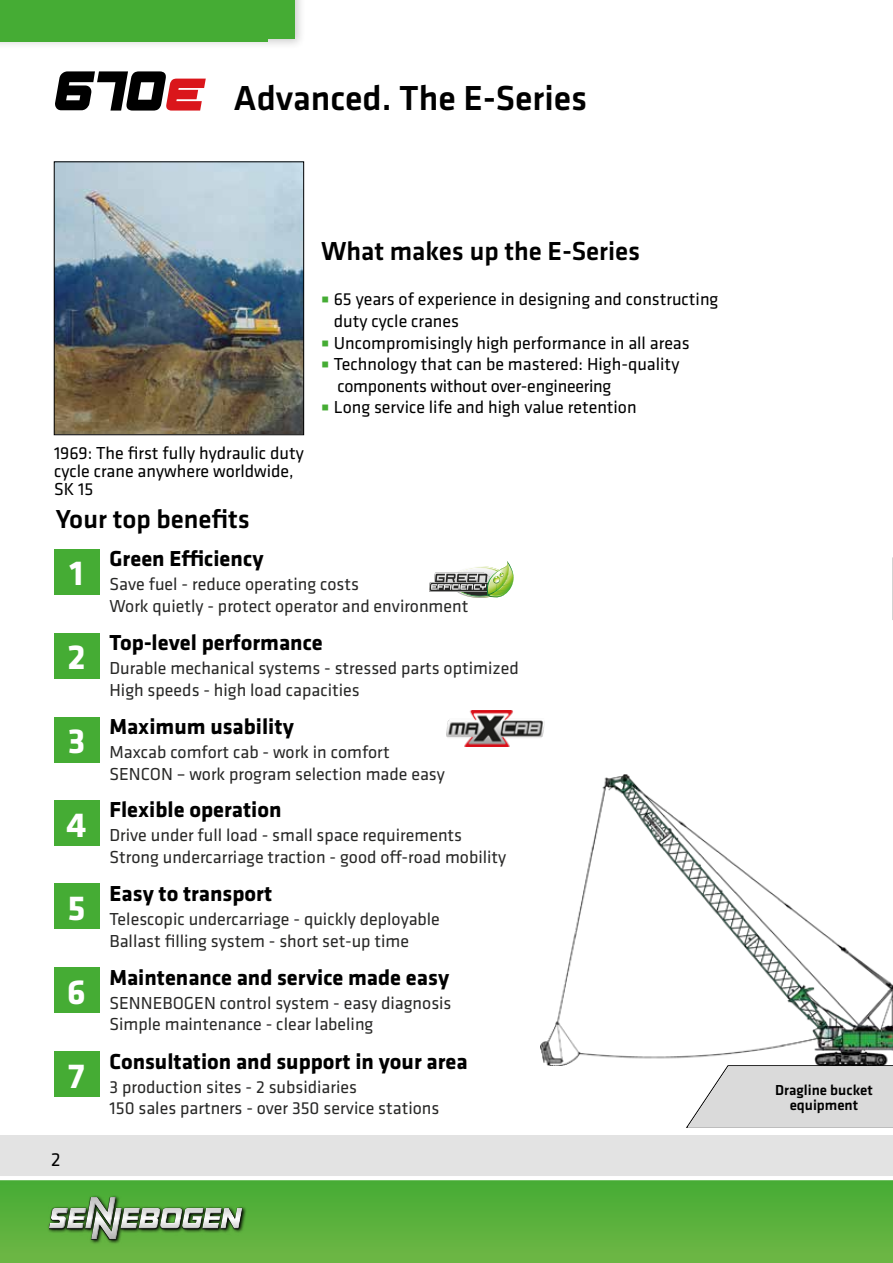
<style>
.page{position:relative;width:893px;height:1263px;background:#fff}
.page>*{position:absolute;margin:0;border:0;box-sizing:border-box;transform-origin:0 0}
.t1{font:500 36px "Klavika Basic";color:#000}
.t2{font:700 36px "Klavika Basic";color:#fff}
.t3{font:500 27px "Klavika Basic";color:#000}
.t4{font:700 22.5px "Klavika Basic";color:#000}
.t5{font:19.5px "Klavika Basic";color:#000}
.t6{font:18px/21.6px "Klavika Basic";color:#282827}
.t7{font:18px/21.6px "Klavika Basic";color:#000}
.t8{font:500 15px/15px "Klavika Basic";color:#000;text-align:center}
</style>
<div class="page">
<div style="left:0;top:1175px;width:893px;height:88px;background:linear-gradient(to bottom,#43ab33,#6eb645)"></div>
<div style="left:0;top:1135px;width:893px;height:43px;background:#e3e3e3"></div>
<div style="left:0;top:0;width:306px;height:50px;background:#000;opacity:.2"></div>
<div style="left:0;top:0;width:295px;height:39px;background:#45ac34"></div>
<hr style="left:0;top:1176px;width:893px;height:4px;background:#fff">
<svg style="left:47px;top:1195px;width:200px;height:49px;background:#5aac3c"></svg>
<div style="left:49px;top:1197px;width:194px;height:42px;background:#000;opacity:.5"></div>
<div style="left:0;top:0;width:268px;height:41px;background:#45ac34"></div>
<svg style="left:55px;top:71px;width:151px;height:40px"></svg>
<svg style="left:892px;top:557px;width:1px;height:63px"></svg>
<svg style="left:686px;top:1066px;width:207px;height:62px;background:#dcdcdc"></svg>
<img style="left:540px;top:774px;width:353px;height:292px">
<img style="left:56px;top:164px;width:246px;height:269px">
<div style="left:54px;top:162px;width:250px;height:273px;border:1px solid #000"></div>
<img style="left:446px;top:711px;width:98px;height:35px">
<svg style="left:429px;top:561px;width:85px;height:37px"></svg>
<div style="left:54px;top:549px;width:45px;height:45px;background:#45ac34"></div>
<div style="left:54px;top:633px;width:45px;height:45px;background:#45ac34"></div>
<div style="left:54px;top:717px;width:45px;height:45px;background:#45ac34"></div>
<div style="left:54px;top:800px;width:45px;height:45px;background:#45ac34"></div>
<div style="left:54px;top:884px;width:45px;height:45px;background:#45ac34"></div>
<div style="left:54px;top:968px;width:45px;height:45px;background:#45ac34"></div>
<div style="left:54px;top:1052px;width:45px;height:45px;background:#45ac34"></div>
<h1 class="t1" style="left:233px;top:73px;width:355px">Advanced. The E-Series</h1>
<h2 class="t3" style="left:321px;top:233px;width:321px">What makes up the E-Series</h2>
<p class="t7" style="left:54px;top:444px;width:251px;line-height:18px">1969: The first fully hydraulic duty cycle crane anywhere worldwide,<br>SK 15</p>
<h2 class="t3" style="left:56px;top:500px;width:195px">Your top benefits</h2>
<p class="t7" style="left:334px;top:288px;width:386px">65 years of experience in designing and constructing duty cycle cranes<br>Uncompromisingly high performance in all areas Technology that can be mastered: High-quality components without over-engineering<br>Long service life and high value retention</p>
<h1 class="t2" style="left:69px;top:547px;width:16px">1</h1>
<h1 class="t2" style="left:67px;top:631px;width:20px">2</h1>
<h1 class="t2" style="left:68px;top:715px;width:19px">3</h1>
<h1 class="t2" style="left:66px;top:798px;width:22px">4</h1>
<h1 class="t2" style="left:68px;top:882px;width:19px">5</h1>
<h1 class="t2" style="left:67px;top:966px;width:20px">6</h1>
<h1 class="t2" style="left:68px;top:1050px;width:18px">7</h1>
<p class="t5" style="left:51px;top:1147px;width:11px">2</p>
<p class="t4" style="left:109px;top:542px;width:156px">Green Efficiency</p>
<p class="t6" style="left:109px;top:573px;width:360px">Save fuel - reduce operating costs<br>Work quietly - protect operator and environment</p>
<p class="t4" style="left:109px;top:626px;width:215px">Top-level performance</p>
<p class="t6" style="left:109px;top:657px;width:411px">Durable mechanical systems - stressed parts optimized<br>High speeds - high load capacities</p>
<p class="t4" style="left:109px;top:710px;width:186px">Maximum usability</p>
<p class="t6" style="left:109px;top:741px;width:337px">Maxcab comfort cab - work in comfort<br>SENCON – work program selection made easy</p>
<p class="t4" style="left:109px;top:794px;width:174px">Flexible operation</p>
<p class="t6" style="left:109px;top:824px;width:398px">Drive under full load - small space requirements<br>Strong undercarriage traction - good off-road mobility</p>
<p class="t4" style="left:109px;top:877px;width:164px">Easy to transport</p>
<p class="t6" style="left:109px;top:907px;width:332px">Telescopic undercarriage - quickly deployable<br>Ballast filling system - short set-up time</p>
<p class="t4" style="left:109px;top:961px;width:341px">Maintenance and service made easy</p>
<p class="t6" style="left:109px;top:991px;width:344px">SENNEBOGEN control system - easy diagnosis<br>Simple maintenance - clear labeling</p>
<p class="t4" style="left:109px;top:1045px;width:360px">Consultation and support in your area</p>
<p class="t6" style="left:109px;top:1075px;width:331px">3 production sites - 2 subsidiaries<br>150 sales partners - over 350 service stations</p>
<p class="t8" style="left:775px;top:1082px;width:99px">Dragline bucket equipment</p>
</div>
